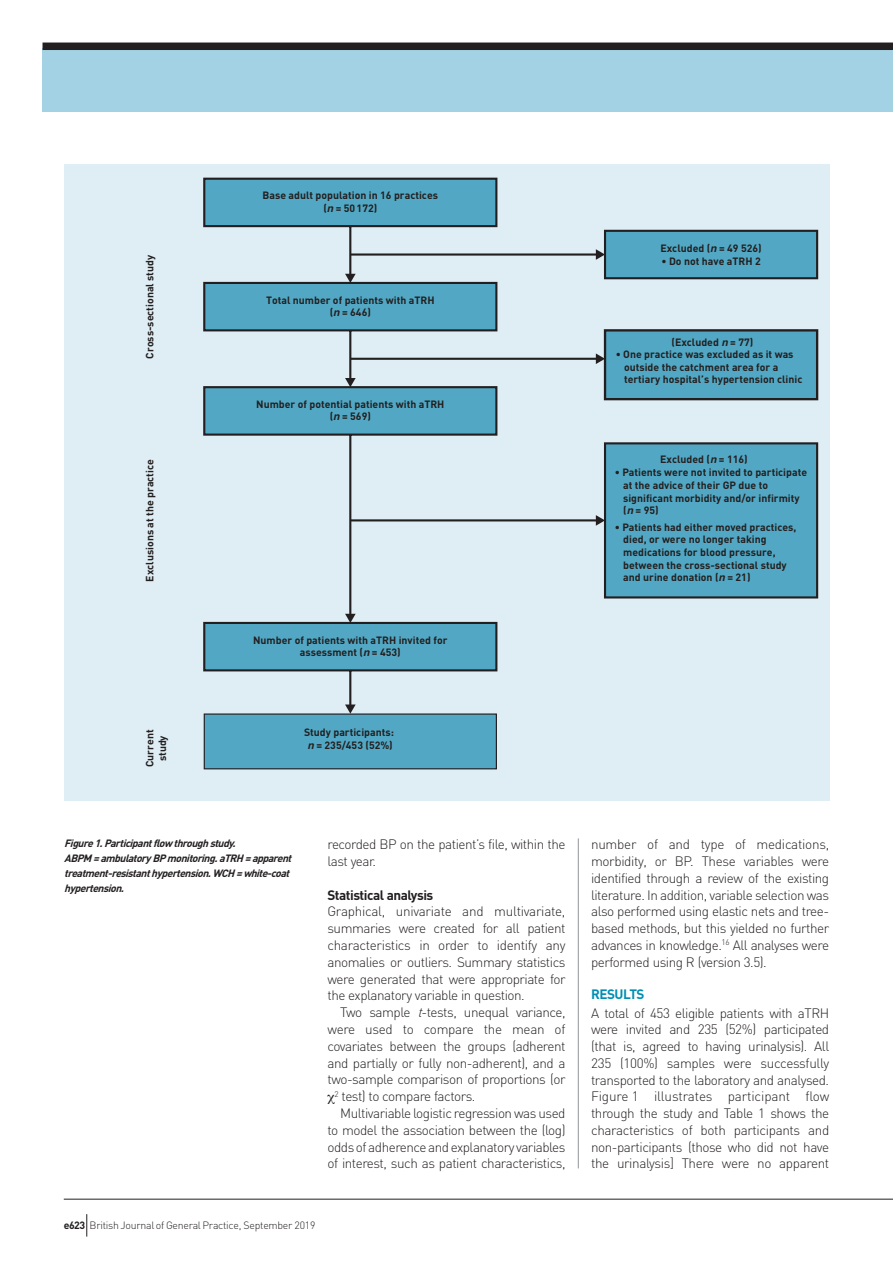
<style>
.page{position:relative;width:893px;height:1263px;background:#fff}
.page>*{position:absolute;margin:0;border:0;box-sizing:border-box;transform-origin:0 0}
.t1{font:300 13.5px/16.8px "DIN";letter-spacing:-.035em;color:#231f20;text-align:justify}
.t2{font:700 13.5px "DIN";letter-spacing:-.035em;color:#231f20}
.t3{font:700 13.5px "DIN";letter-spacing:-.035em;color:#008fb3}
.t4{font:700 10.5px/12.6px "DIN";color:#231f20;text-align:center}
.t5{font:italic 700 10.5px/15px "DIN";color:#231f20}
.t6{font:300 10.5px "DIN";letter-spacing:-.025em;color:#231f20}
.s1{font-family:"Helvetica";font-style:italic}
.s2{font-style:italic}
.s3{font-weight:700}
</style>
<div class="page">
<div style="left:43px;top:48px;width:850px;height:64px;background:#a2d2e3"></div>
<div style="left:43px;top:43px;width:850px;height:7px;background:#231f20"></div>
<hr style="left:578px;top:838px;width:1px;height:330px;background:#939598">
<div style="left:64px;top:165px;width:766px;height:636px;background:#deeef4"></div>
<div style="left:605px;top:231px;width:212px;height:47px;background:#52a8c4"></div>
<div style="left:604px;top:230px;width:214px;height:49px;border:2px solid #231f20"></div>
<div style="left:605px;top:330px;width:212px;height:69px;background:#52a8c4"></div>
<div style="left:604px;top:329px;width:214px;height:71px;border:2px solid #231f20"></div>
<div style="left:605px;top:443px;width:212px;height:154px;background:#52a8c4"></div>
<div style="left:604px;top:442px;width:214px;height:156px;border:2px solid #231f20"></div>
<svg style="left:203px;top:177px;width:295px;height:208px"></svg>
<svg style="left:203px;top:385px;width:295px;height:229px"></svg>
<svg style="left:203px;top:614px;width:295px;height:100px"></svg>
<div style="left:204px;top:714px;width:292px;height:55px;background:#52a8c4"></div>
<div style="left:204px;top:713px;width:293px;height:56px;border:1px solid #231f20"></div>
<hr style="left:350px;top:253px;width:247px;height:3px;background:#231f20">
<svg style="left:596px;top:249px;width:9px;height:11px"></svg>
<hr style="left:350px;top:358px;width:247px;height:2px;background:#231f20">
<svg style="left:596px;top:353px;width:9px;height:11px"></svg>
<hr style="left:350px;top:519px;width:247px;height:2px;background:#231f20">
<svg style="left:596px;top:515px;width:9px;height:11px"></svg>
<hr style="left:64px;top:1199px;width:829px;height:1px;background:#231f20">
<svg style="left:86px;top:1214px;width:1px;height:22px"></svg>
<p class="t4" style="left:143px;top:359px;width:105px;rotate:-90deg">Cross-sectional study</p>
<p class="t4" style="left:143px;top:581px;width:124px;rotate:-90deg">Exclusions at the practice</p>
<p class="t4" style="left:143px;top:767px;width:39px;rotate:-90deg">Current study</p>
<p class="t4" style="left:263px;top:189px;width:177px">Base adult population in 16 practices (<span class="s1">n</span> = 50 172)</p>
<p class="t4" style="left:266px;top:293px;width:170px">Total number of patients with aTRH (<span class="s1">n</span> = 646)</p>
<p class="t4" style="left:256px;top:397px;width:190px">Number of potential patients with aTRH (<span class="s1">n</span> = 569)</p>
<p class="t4" style="left:253px;top:633px;width:196px">Number of patients with aTRH invited for assessment (<span class="s1">n</span> = 453)</p>
<p class="t4" style="left:304px;top:726px;width:91px">Study participants: <span class="s1">n</span> = 235/453 (52%)</p>
<p class="t4" style="left:660px;top:241px;width:103px">Excluded (<span class="s1">n</span> = 49 526)</p>
<p class="t4" style="left:661px;top:254px;width:101px">• Do not have aTRH 2</p>
<p class="t4" style="left:671px;top:335px;width:83px">(Excluded <span class="s1">n</span> = 77)</p>
<p class="t4" style="left:624px;top:348px;width:180px;text-align:left;text-indent:-8px">• One practice was excluded as it was outside the catchment area for a tertiary hospital’s hypertension clinic</p>
<p class="t4" style="left:660px;top:452px;width:89px">Excluded (<span class="s1">n</span> = 116)</p>
<p class="t4" style="left:623px;top:466px;width:185px;text-align:left;text-indent:-8px">• Patients were not invited to participate at the advice of their GP due to significant morbidity and/or infirmity (<span class="s1">n</span> = 95)</p>
<p class="t4" style="left:623px;top:520px;width:175px;text-align:left;text-indent:-9px">• Patients had either moved practices, died, or were no longer taking medications for blood pressure, between the cross-sectional study and urine donation (<span class="s1">n</span> = 21)</p>
<p class="t5" style="left:64px;top:835px;width:232px">Figure1.Participantflow throughstudy.<br>ABPM = ambulatory BPmonitoring.aTRH = apparent treatment-resistanthypertension.WCH = white-coat hypertension.</p>
<p class="t1" style="left:327px;top:836px;width:240px">recorded BP on the patient’s file, within the last year.</p>
<p class="t2" style="left:327px;top:886px;width:107px">Statistical analysis</p>
<p class="t1" style="left:327px;top:903px;width:240px">Graphical, univariate and multivariate, summaries were created for all patient characteristics in order to identify any anomalies or outliers. Summary statistics were generated that were appropriate for the explanatory variable in question.</p>
<p class="t1" style="left:340px;top:1004px;width:227px">Two sample <span class="s2">t</span>-tests, unequal variance,</p>
<p class="t1" style="left:327px;top:1021px;width:240px">were used to compare the mean of</p>
<p class="t1" style="left:327px;top:1037px;width:240px">covariates between the groups (adherent</p>
<p class="t1" style="left:327px;top:1054px;width:240px">and partially or fully non-adherent), and a</p>
<p class="t1" style="left:327px;top:1071px;width:240px">two-sample comparison of proportions (or</p>
<p class="t1" style="left:334px;top:1088px;width:143px"><sup>2</sup> test) to compare factors.</p>
<p class="t1" style="left:340px;top:1104px;width:227px">Multivariable logistic regression was used</p>
<p class="t1" style="left:327px;top:1121px;width:240px">to model the association between the (log)</p>
<p class="t1" style="left:327px;top:1138px;width:240px">odds of adherence and explanatory variables</p>
<p class="t1" style="left:327px;top:1155px;width:240px">of interest, such as patient characteristics,</p>
<p class="t6" style="left:64px;top:1218px;width:253px"><span class="s3">e623</span> British Journal of General Practice, September 2019</p>
<p class="t1" style="left:591px;top:836px;width:240px">number of and type of medications, morbidity, or BP. These variables were identified through a review of the existing literature. In addition, variable selection was also performed using elastic nets and tree&shy;based methods, but this yielded no further advances in knowledge.<sup>16</sup> All analyses were performed using R (version 3.5).</p>
<p class="t3" style="left:591px;top:986px;width:55px">RESULTS</p>
<p class="t1" style="left:591px;top:1004px;width:240px">A total of 453 eligible patients with aTRH were invited and 235 (52%) participated (that is, agreed to having urinalysis). All 235 (100%) samples were successfully transported to the laboratory and analysed.<br>Figure 1 illustrates participant flow through the study and Table 1 shows the characteristics of both participants and non-participants (those who did not have the urinalysis] There were no apparent</p>
</div>
